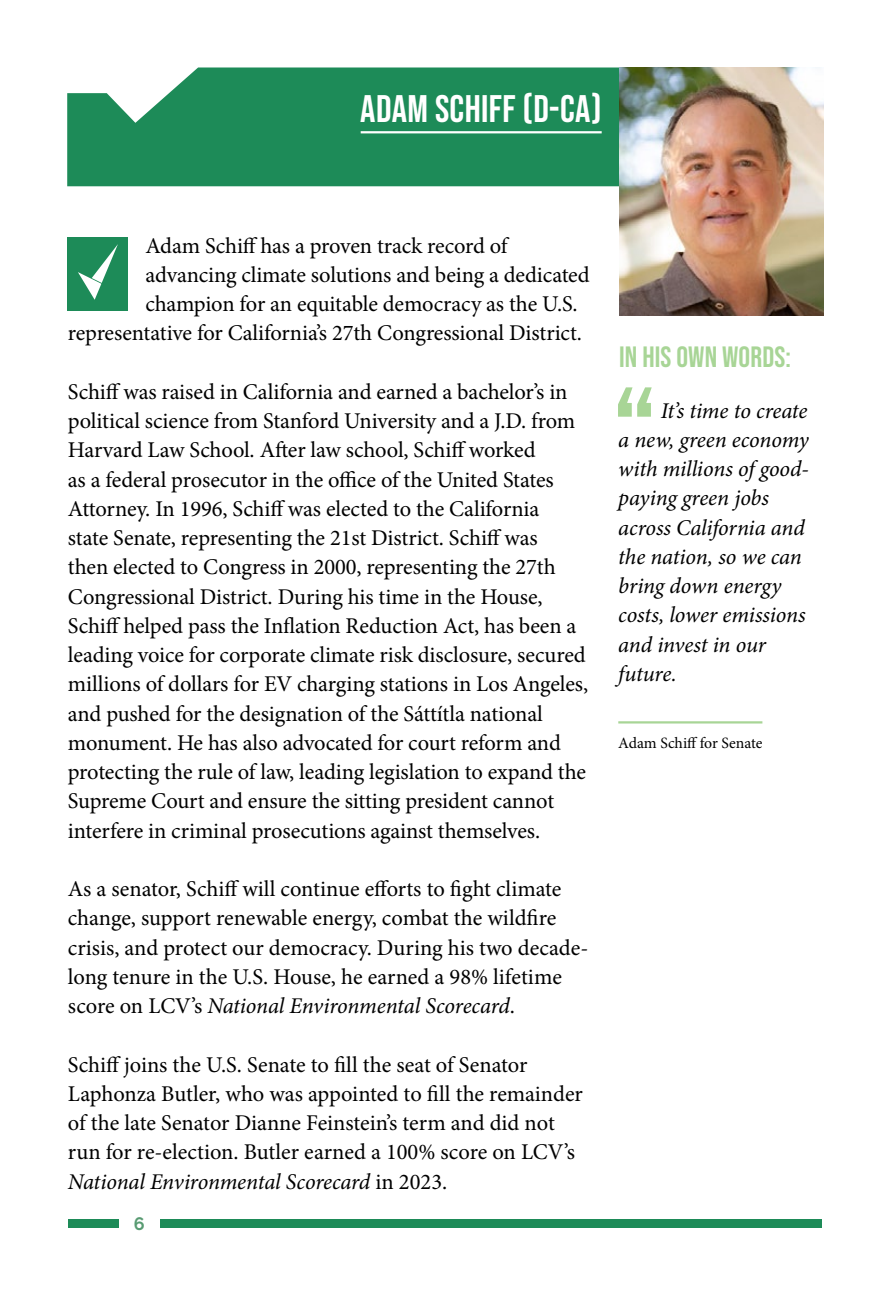
<style>
.page{position:relative;width:891px;height:1296px;background:#fff}
.page>*{position:absolute;margin:0;border:0;box-sizing:border-box;transform-origin:0 0}
.t1{font:38.25px "Bebas Neue";letter-spacing:.01em;color:#fff}
.t2{font:29.25px "Bebas Neue";letter-spacing:.005em;color:#a8d596}
.t3{font:22.5px/29.2px "Minion Pro";letter-spacing:-.005em;color:#000}
.t4{font:italic 22.5px/29.2px "Minion Pro";letter-spacing:-.005em;color:#000}
.t5{font:700 18px "Raleway";color:#589b72}
.t6{font:15.75px "Minion Pro";letter-spacing:-.005em;color:#000}
.s1{font-style:italic}
</style>
<div class="page">
<svg style="left:67px;top:68px;width:552px;height:118px;background:#2b9262"></svg>
<div style="left:69px;top:1219px;width:753px;height:8px;background:#1d8b58"></div>
<div style="left:119px;top:1200px;width:41px;height:37px;background:#fff"></div>
<svg style="left:618px;top:387px;width:34px;height:30px"></svg>
<div style="left:67px;top:237px;width:60px;height:73px;background:#1d8b58"></div>
<svg style="left:78px;top:244px;width:40px;height:56px"></svg>
<hr style="left:361px;top:131px;width:241px;height:2px;background:#fff">
<hr style="left:618px;top:721px;width:144px;height:3px;background:#a8d596">
<img style="left:619px;top:68px;width:205px;height:248px">
<h3 class="t1" style="left:360px;top:87px;width:243px">ADAM SCHIFF (D-CA)</h3>
<p class="t3" style="left:145px;top:231px;width:364px">Adam Schiff has a proven track record of</p>
<p class="t3" style="left:145px;top:260px;width:446px">advancing climate solutions and being a dedicated</p>
<p class="t3" style="left:145px;top:289px;width:434px">champion for an equitable democracy as the U.S.</p>
<p class="t3" style="left:68px;top:319px;width:516px">representative for California’s 27th Congressional District.</p>
<p class="t3" style="left:68px;top:377px;width:522px">Schiff was raised in California and earned a bachelor’s in political science from Stanford University and a J.D. from Harvard Law School. After law school, Schiff worked<br>as a federal prosecutor in the office of the United States Attorney. In 1996, Schiff was elected to the California<br>state Senate, representing the 21st District. Schiff was<br>then elected to Congress in 2000, representing the 27th Congressional District. During his time in the House, Schiff helped pass the Inflation Reduction Act, has been a leading voice for corporate climate risk disclosure, secured millions of dollars for EV charging stations in Los Angeles, and pushed for the designation of the Sáttítla national monument. He has also advocated for court reform and protecting the rule of law, leading legislation to expand the Supreme Court and ensure the sitting president cannot interfere in criminal prosecutions against themselves.</p>
<p class="t3" style="left:68px;top:874px;width:522px">As a senator, Schiff will continue efforts to fight climate change, support renewable energy, combat the wildfire crisis, and protect our democracy. During his two decade&shy;long tenure in the U.S. House, he earned a 98% lifetime score on LCV’s <span class="s1">National Environmental Scorecard</span>.</p>
<p class="t3" style="left:68px;top:1050px;width:517px">Schiff joins the U.S. Senate to fill the seat of Senator Laphonza Butler, who was appointed to fill the remainder of the late Senator Dianne Feinstein’s term and did not run for re-election. Butler earned a 100% score on LCV’s <span class="s1">National Environmental Scorecard</span> in 2023.</p>
<p class="t5" style="left:134px;top:1214px;width:12px">6</p>
<h4 class="t2" style="left:619px;top:340px;width:173px">IN HIS OWN WORDS:</h4>
<p class="t4" style="left:618px;top:396px;width:192px;text-indent:42px">It’s time to create a new, green economy with millions of good&shy;paying green jobs across California and the nation, so we can bring down energy costs, lower emissions and invest in our future.</p>
<p class="t6" style="left:618px;top:733px;width:146px">Adam Schiff for Senate</p>
</div>
